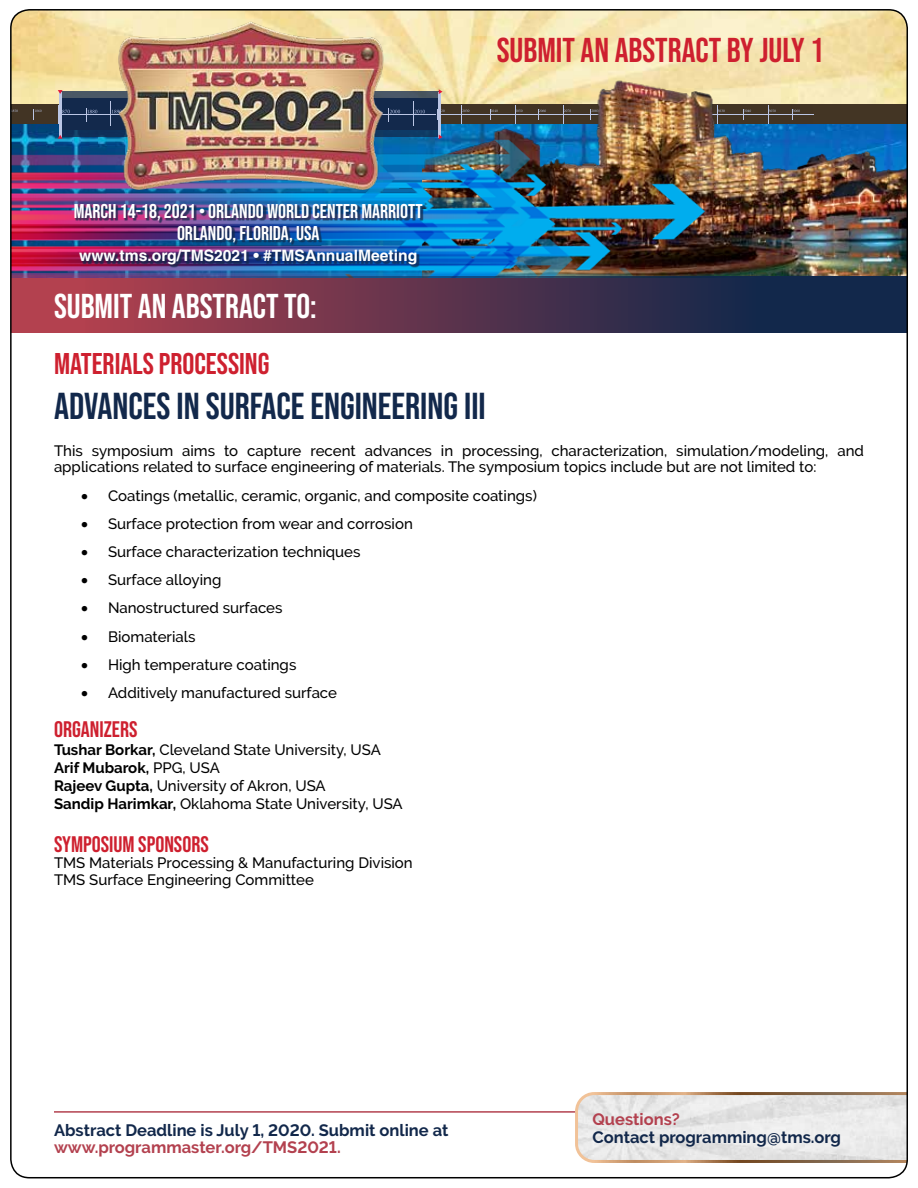
<style>
.page{position:relative;width:918px;height:1188px;background:#fff}
.page>*{position:absolute;margin:0;border:0;box-sizing:border-box;transform-origin:0 0}
.t1{font:37.5px "Bebas Neue";color:#12284b}
.t2{font:34.5px "Bebas Neue";color:#ce202f}
.t3{font:34.5px "Bebas Neue";color:#fff}
.t4{font:30px "Bebas Neue";color:#ce202f}
.t5{font:22.5px "Bebas Neue";color:#ce202f}
.t6{font:19.95px/21.3px "Bebas Neue";color:#fff;text-align:center}
.t7{font:700 16.5px "Raleway";color:#12284b}
.t8{font:700 16.5px "Raleway";color:#b3414f}
.t9{font:700 15.6px "Helvetica";color:#fff}
.t10{font:500 15px/18px "Raleway";color:#000}
.s1{font-weight:700}
</style>
<div class="page">
<img style="left:10px;top:9px;width:898px;height:1170px">
<h3 class="t6" style="left:74px;top:201px;width:350px">MARCH 14-18, 2021 • ORLANDO WORLD CENTER MARRIOTT<br>ORLANDO, FLORIDA, USA</h3>
<p class="t9" style="left:79px;top:246px;width:340px">www.tms.org/TMS2021 • #TMSAnnualMeeting</p>
<h2 class="t3" style="left:54px;top:287px;width:264px">SUBMIT AN ABSTRACT TO:</h2>
<h2 class="t2" style="left:497px;top:30px;width:329px">SUBMIT AN ABSTRACT BY JULY 1</h2>
<h3 class="t4" style="left:54px;top:346px;width:217px">MATERIALS PROCESSING</h3>
<h1 class="t1" style="left:54px;top:384px;width:433px">ADVANCES IN SURFACE ENGINEERING III</h1>
<p class="t10" style="left:54px;top:443px;width:812px;line-height:16.2px">This symposium aims to capture recent advances in processing, characterization, simulation/modeling, and applications related to surface engineering of materials. The symposium topics include but are not limited to:</p>
<p class="t10" style="left:81px;top:486px;width:457px">• Coatings (metallic, ceramic, organic, and composite coatings)</p>
<p class="t10" style="left:81px;top:515px;width:333px">• Surface protection from wear and corrosion</p>
<p class="t10" style="left:81px;top:543px;width:281px">• Surface characterization techniques</p>
<p class="t10" style="left:81px;top:571px;width:142px">• Surface alloying</p>
<p class="t10" style="left:81px;top:599px;width:203px">• Nanostructured surfaces</p>
<p class="t10" style="left:81px;top:627px;width:116px">• Biomaterials</p>
<p class="t10" style="left:81px;top:655px;width:217px">• High temperature coatings</p>
<p class="t10" style="left:81px;top:684px;width:258px">• Additively manufactured surface</p>
<h3 class="t5" style="left:54px;top:716px;width:85px">ORGANIZERS</h3>
<p class="t10" style="left:54px;top:741px;width:350px"><span class="s1">Tushar Borkar,</span> Cleveland State University, USA <span class="s1">Arif Mubarok,</span> PPG, USA<br><span class="s1">Rajeev Gupta,</span> University of Akron, USA<br><span class="s1">Sandip Harimkar,</span> Oklahoma State University, USA</p>
<h3 class="t5" style="left:54px;top:832px;width:156px">SYMPOSIUM SPONSORS</h3>
<p class="t10" style="left:54px;top:855px;width:360px;line-height:16.2px">TMS Materials Processing &amp; Manufacturing Division<br>TMS Surface Engineering Committee</p>
<p class="t7" style="left:54px;top:1120px;width:396px">Abstract Deadline is July 1, 2020. Submit online at</p>
<p class="t8" style="left:54px;top:1138px;width:288px">www.programmaster.org/TMS2021.</p>
<p class="t8" style="left:592px;top:1110px;width:89px">Questions?</p>
<p class="t7" style="left:592px;top:1127px;width:250px">Contact programming@tms.org</p>
</div>
